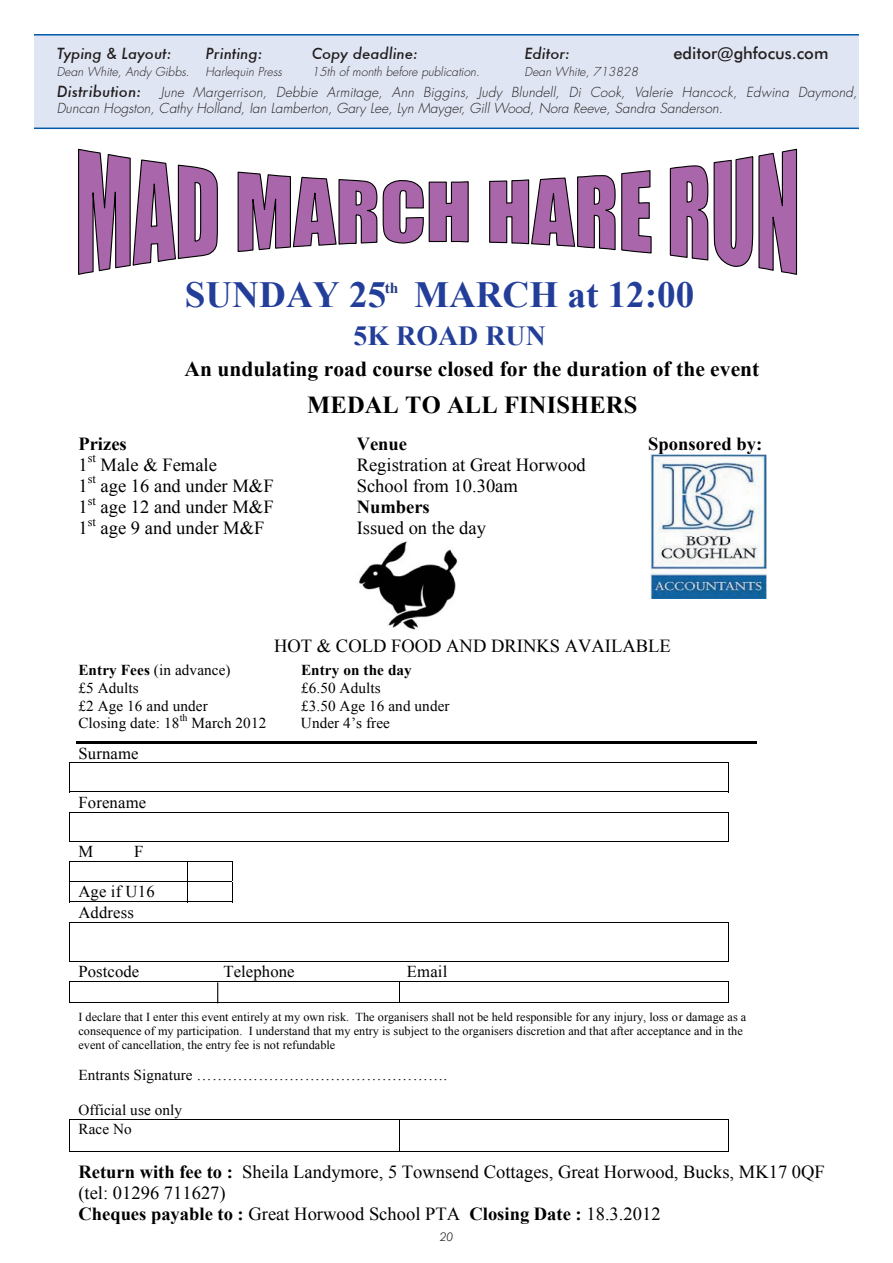
<style>
.page{position:relative;width:893px;height:1263px;background:#fff}
.page>*{position:absolute;margin:0;border:0;box-sizing:border-box;transform-origin:0 0}
.t1{font:700 36.9px "Times New Roman";color:#223e99}
.t2{font:700 27.6px "Times New Roman";letter-spacing:.005em;color:#223e99}
.t3{font:700 24.3px "Times New Roman";letter-spacing:.005em;color:#000}
.t4{font:700 21.45px "Times New Roman";color:#000}
.t5{font:18.45px/21.1px "Times New Roman";color:#000}
.t6{font:700 18.45px "Times New Roman";color:#000}
.t7{font:16.65px/20.2px "Times New Roman";letter-spacing:.01em;color:#000}
.t8{font:500 16.5px "Futura BT";color:#231f20}
.t9{font:700 15.3px "Times New Roman";color:#253c82}
.t10{font:15.15px/18.5px "Times New Roman";letter-spacing:.005em;color:#000}
.t11{font:700 15.15px "Times New Roman";letter-spacing:.005em;color:#000}
.t12{font:italic 500 15px "Futura";color:#231f20}
.t13{font:italic 300 13.5px/16.5px "Futura";letter-spacing:.01em;color:#231f20}
.t14{font:12.15px/14.2px "Times New Roman";letter-spacing:.005em;color:#000}
.t15{font:italic 300 12px "Futura";letter-spacing:.005em;color:#231f20}
.t16{font:italic 300 12px "Futura BT";color:#231f20}
.t17{font:9.9px "Times New Roman";color:#000}
.s1{font-weight:700}
</style>
<div class="page">
<svg style="left:78px;top:148px;width:720px;height:127px"></svg>
<hr style="left:76px;top:741px;width:681px;height:2px;background:#000">
<hr style="left:70px;top:762px;width:659px;height:1px;background:#000">
<hr style="left:70px;top:791px;width:658px;height:1px;background:#000">
<svg style="left:728px;top:763px;width:1px;height:29px"></svg>
<hr style="left:70px;top:812px;width:659px;height:1px;background:#000">
<hr style="left:70px;top:812px;width:1px;height:30px;background:#000">
<hr style="left:70px;top:841px;width:658px;height:1px;background:#000">
<hr style="left:728px;top:812px;width:1px;height:30px;background:#000">
<hr style="left:70px;top:861px;width:162px;height:1px;background:#000">
<hr style="left:70px;top:881px;width:162px;height:1px;background:#000">
<hr style="left:70px;top:901px;width:117px;height:1px;background:#000">
<svg style="left:187px;top:862px;width:1px;height:40px"></svg>
<hr style="left:188px;top:901px;width:44px;height:1px;background:#000">
<svg style="left:232px;top:861px;width:1px;height:41px"></svg>
<hr style="left:70px;top:922px;width:659px;height:1px;background:#000">
<hr style="left:70px;top:922px;width:1px;height:40px;background:#000">
<hr style="left:70px;top:961px;width:658px;height:1px;background:#000">
<hr style="left:728px;top:922px;width:1px;height:40px;background:#000">
<hr style="left:70px;top:981px;width:659px;height:1px;background:#000">
<hr style="left:70px;top:1002px;width:329px;height:1px;background:#000">
<svg style="left:399px;top:982px;width:1px;height:20px"></svg>
<hr style="left:400px;top:1002px;width:328px;height:1px;background:#000">
<svg style="left:728px;top:982px;width:1px;height:21px"></svg>
<hr style="left:70px;top:1119px;width:659px;height:1px;background:#000">
<hr style="left:70px;top:1120px;width:1px;height:32px;background:#000">
<hr style="left:70px;top:1151px;width:329px;height:1px;background:#000">
<hr style="left:399px;top:1120px;width:1px;height:32px;background:#000">
<hr style="left:400px;top:1151px;width:328px;height:1px;background:#000">
<hr style="left:728px;top:1120px;width:1px;height:32px;background:#000">
<svg style="left:217px;top:983px;width:1px;height:19px"></svg>
<img style="left:650px;top:454px;width:116px;height:145px">
<img style="left:359px;top:541px;width:99px;height:89px">
<div style="left:34px;top:35px;width:825px;height:94px;background:#e0e5f3"></div>
<hr style="left:34px;top:34px;width:825px;height:2px;background:#015ba9">
<hr style="left:34px;top:128px;width:825px;height:1px;background:#015ba9">
<p class="t12" style="left:57px;top:44px;width:116px">Typing &amp; Layout:</p>
<p class="t12" style="left:206px;top:44px;width:58px">Printing:</p>
<p class="t12" style="left:312px;top:44px;width:107px">Copy deadline:</p>
<p class="t12" style="left:524px;top:44px;width:47px">Editor:</p>
<p class="t8" style="left:673px;top:47px;width:157px">editor@ghfocus.com</p>
<p class="t15" style="left:57px;top:66px;width:134px">Dean White, Andy Gibbs.</p>
<p class="t15" style="left:206px;top:66px;width:78px">Harlequin Press</p>
<p class="t15" style="left:312px;top:66px;width:170px">15th of month before publication.</p>
<p class="t15" style="left:524px;top:66px;width:115px">Dean White, 713828</p>
<p class="t12" style="left:57px;top:81px;width:86px">Distribution:</p>
<p class="t13" style="left:57px;top:85px;width:802px;text-indent:104px">June Margerrison, Debbie Armitage, Ann Biggins, Judy Blundell, Di Cook, Valerie Hancock, Edwina Daymond,<br>Duncan Hogston, Cathy Holland, Ian Lamberton, Gary Lee, Lyn Mayger, Gill Wood, Nora Reeve, Sandra Sanderson.</p>
<h1 class="t1" style="left:185px;top:274px;width:511px">SUNDAY 25 MARCH at 12:00</h1>
<p class="t9" style="left:385px;top:280px;width:15px">th</p>
<h2 class="t2" style="left:353px;top:320px;width:194px">5K ROAD RUN</h2>
<p class="t4" style="left:185px;top:357px;width:576px">An undulating road course closed for the duration of the event</p>
<h3 class="t3" style="left:307px;top:391px;width:332px">MEDAL TO ALL FINISHERS</h3>
<p class="t6" style="left:78px;top:433px;width:50px">Prizes</p>
<p class="t6" style="left:357px;top:433px;width:52px">Venue</p>
<p class="t6" style="left:648px;top:433px;width:115px">Sponsored by:</p>
<p class="t5" style="left:78px;top:454px;width:11px">1</p>
<p class="t14" style="left:88px;top:451px;width:10px">st</p>
<p class="t5" style="left:101px;top:454px;width:118px">Male &amp; Female</p>
<p class="t5" style="left:357px;top:454px;width:231px">Registration at Great Horwood</p>
<p class="t5" style="left:78px;top:475px;width:11px">1</p>
<p class="t14" style="left:88px;top:472px;width:10px">st</p>
<p class="t5" style="left:101px;top:475px;width:175px">age 16 and under M&amp;F</p>
<p class="t5" style="left:357px;top:475px;width:163px">School from 10.30am</p>
<p class="t5" style="left:78px;top:496px;width:11px">1</p>
<p class="t14" style="left:88px;top:493px;width:10px">st</p>
<p class="t5" style="left:101px;top:496px;width:175px">age 12 and under M&amp;F</p>
<p class="t6" style="left:357px;top:497px;width:75px">Numbers</p>
<p class="t5" style="left:78px;top:517px;width:11px">1</p>
<p class="t14" style="left:88px;top:514px;width:10px">st</p>
<p class="t5" style="left:101px;top:517px;width:165px">age 9 and under M&amp;F</p>
<p class="t5" style="left:357px;top:517px;width:131px">Issued on the day</p>
<p class="t5" style="left:274px;top:635px;width:398px">HOT &amp; COLD FOOD AND DRINKS AVAILABLE</p>
<p class="t10" style="left:78px;top:661px;width:154px"><span class="s1">Entry Fees</span> (in advance)</p>
<p class="t11" style="left:301px;top:662px;width:112px">Entry on the day</p>
<p class="t10" style="left:78px;top:679px;width:62px">£5 Adults</p>
<p class="t10" style="left:301px;top:679px;width:81px">£6.50 Adults</p>
<p class="t10" style="left:78px;top:696px;width:131px">£2 Age 16 and under</p>
<p class="t10" style="left:301px;top:696px;width:150px">£3.50 Age 16 and under</p>
<p class="t10" style="left:78px;top:714px;width:102px">Closing date: 18</p>
<p class="t17" style="left:180px;top:713px;width:9px">th</p>
<p class="t10" style="left:191px;top:714px;width:76px">March 2012</p>
<p class="t10" style="left:301px;top:714px;width:91px">Under 4’s free</p>
<p class="t7" style="left:78px;top:743px;width:62px">Surname</p>
<p class="t7" style="left:78px;top:792px;width:69px">Forename</p>
<p class="t7" style="left:78px;top:841px;width:16px">M</p>
<p class="t7" style="left:134px;top:841px;width:11px">F</p>
<p class="t7" style="left:78px;top:881px;width:78px">Age if U16<br>Address</p>
<p class="t7" style="left:78px;top:962px;width:62px">Postcode</p>
<p class="t7" style="left:223px;top:962px;width:73px">Telephone</p>
<p class="t7" style="left:407px;top:962px;width:42px">Email</p>
<p class="t14" style="left:78px;top:1010px;width:669px">I declare that I enter this event entirely at my own risk. The organisers shall not be held responsible for any injury, loss or damage as a consequence of my participation. I understand that my entry is subject to the organisers discretion and that after acceptance and in the event of cancellation, the entry fee is not refundable</p>
<p class="t10" style="left:78px;top:1065px;width:370px">Entrants Signature ………………………………………….</p>
<p class="t10" style="left:78px;top:1101px;width:105px">Official use only<br>Race No</p>
<p class="t5" style="left:78px;top:1161px;width:748px"><span class="s1">Return with fee to :</span> Sheila Landymore, 5 Townsend Cottages, Great Horwood, Bucks, MK17 0QF (tel: 01296 711627)<br><span class="s1">Cheques payable to :</span> Great Horwood School PTA <span class="s1">Closing Date :</span> 18.3.2012</p>
<p class="t16" style="left:440px;top:1232px;width:15px">20</p>
</div>
